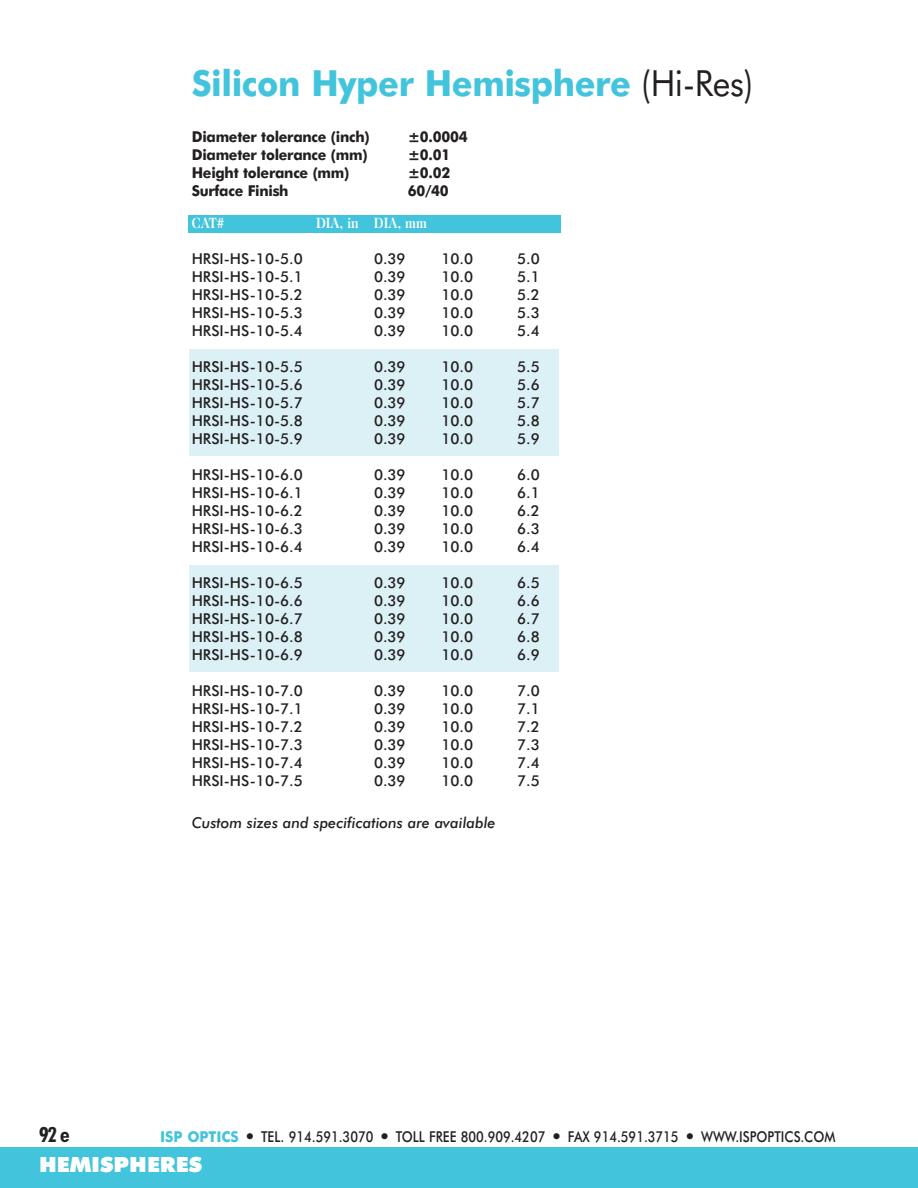
<style>
.page{position:relative;width:918px;height:1188px;background:#fff}
.page>*{position:absolute;margin:0;border:0;box-sizing:border-box;transform-origin:0 0}
.t1{font:700 36px "Futura BT";letter-spacing:-.015em;color:#41c4dc;scale:.95 1}
.t2{font:900 21px "Futura BT";color:#fff;scale:1.05 1}
.t3{font:700 condensed 21px "Futura BT";color:#231f20;scale:1.05 1}
.t4{font:500 15px "Futura BT";color:#231f20}
.t5{font:500 15px "Futura BT";color:#231f20;scale:.85 1}
.t6{font:700 15px "Futura BT";letter-spacing:-.02em;color:#231f20;scale:.95 1}
.t7{font:italic 500 15px "Futura BT";color:#231f20}
.t8{font:700 15px "Futura BT";letter-spacing:-.02em;color:#231f20}
.t9{font:700 15px "Caslon Two Twenty Four";color:#fff;scale:.85 1}
.s1{font-weight:400;color:#231f20}
.s2{font-weight:700;color:#41c4dc}
.s3{font-size:21px}
</style>
<div class="page">
<div style="left:0;top:1148px;width:918px;height:40px;background:#41c4dc"></div>
<div style="left:188px;top:215px;width:372px;height:18px;background:#41c4dc"></div>
<div style="left:189px;top:349px;width:369px;height:107px;background:#dbf1f6"></div>
<div style="left:189px;top:565px;width:369px;height:107px;background:#dbf1f6"></div>
<h1 class="t1" style="left:192px;top:68px;width:593px">Silicon Hyper Hemisphere <span class="s1">(Hi-Res)</span></h1>
<p class="t6" style="left:192px;top:130px;width:189px">Diameter tolerance (inch)</p>
<p class="t8" style="left:408px;top:130px;width:61px">±0.0004</p>
<p class="t6" style="left:192px;top:148px;width:187px">Diameter tolerance (mm)</p>
<p class="t8" style="left:408px;top:148px;width:44px">±0.01</p>
<p class="t6" style="left:192px;top:166px;width:167px">Height tolerance (mm)</p>
<p class="t8" style="left:408px;top:166px;width:44px">±0.02</p>
<p class="t6" style="left:192px;top:184px;width:103px">Surface Finish</p>
<p class="t6" style="left:408px;top:184px;width:45px">60/40</p>
<p class="t9" style="left:192px;top:217px;width:40px">CAT#</p>
<p class="t9" style="left:316px;top:217px;width:132px">DIA, in DIA, mm</p>
<p class="t4" style="left:192px;top:253px;width:113px">HRSI-HS-10-5.0</p>
<p class="t4" style="left:374px;top:253px;width:33px">0.39</p>
<p class="t4" style="left:442px;top:253px;width:33px">10.0</p>
<p class="t4" style="left:517px;top:253px;width:24px">5.0</p>
<p class="t4" style="left:192px;top:271px;width:113px">HRSI-HS-10-5.1</p>
<p class="t4" style="left:374px;top:271px;width:33px">0.39</p>
<p class="t4" style="left:442px;top:271px;width:33px">10.0</p>
<p class="t4" style="left:517px;top:271px;width:24px">5.1</p>
<p class="t4" style="left:192px;top:289px;width:113px">HRSI-HS-10-5.2</p>
<p class="t4" style="left:374px;top:289px;width:33px">0.39</p>
<p class="t4" style="left:442px;top:289px;width:33px">10.0</p>
<p class="t4" style="left:517px;top:289px;width:24px">5.2</p>
<p class="t4" style="left:192px;top:307px;width:113px">HRSI-HS-10-5.3</p>
<p class="t4" style="left:374px;top:307px;width:33px">0.39</p>
<p class="t4" style="left:442px;top:307px;width:33px">10.0</p>
<p class="t4" style="left:517px;top:307px;width:24px">5.3</p>
<p class="t4" style="left:192px;top:325px;width:113px">HRSI-HS-10-5.4</p>
<p class="t4" style="left:374px;top:325px;width:33px">0.39</p>
<p class="t4" style="left:442px;top:325px;width:33px">10.0</p>
<p class="t4" style="left:517px;top:325px;width:24px">5.4</p>
<p class="t4" style="left:192px;top:361px;width:113px">HRSI-HS-10-5.5</p>
<p class="t4" style="left:374px;top:361px;width:33px">0.39</p>
<p class="t4" style="left:442px;top:361px;width:33px">10.0</p>
<p class="t4" style="left:517px;top:361px;width:24px">5.5</p>
<p class="t4" style="left:192px;top:379px;width:113px">HRSI-HS-10-5.6</p>
<p class="t4" style="left:374px;top:379px;width:33px">0.39</p>
<p class="t4" style="left:442px;top:379px;width:33px">10.0</p>
<p class="t4" style="left:517px;top:379px;width:24px">5.6</p>
<p class="t4" style="left:192px;top:397px;width:113px">HRSI-HS-10-5.7</p>
<p class="t4" style="left:374px;top:397px;width:33px">0.39</p>
<p class="t4" style="left:442px;top:397px;width:33px">10.0</p>
<p class="t4" style="left:517px;top:397px;width:24px">5.7</p>
<p class="t4" style="left:192px;top:415px;width:113px">HRSI-HS-10-5.8</p>
<p class="t4" style="left:374px;top:415px;width:33px">0.39</p>
<p class="t4" style="left:442px;top:415px;width:33px">10.0</p>
<p class="t4" style="left:517px;top:415px;width:24px">5.8</p>
<p class="t4" style="left:192px;top:433px;width:113px">HRSI-HS-10-5.9</p>
<p class="t4" style="left:374px;top:433px;width:33px">0.39</p>
<p class="t4" style="left:442px;top:433px;width:33px">10.0</p>
<p class="t4" style="left:517px;top:433px;width:24px">5.9</p>
<p class="t4" style="left:192px;top:469px;width:113px">HRSI-HS-10-6.0</p>
<p class="t4" style="left:374px;top:469px;width:33px">0.39</p>
<p class="t4" style="left:442px;top:469px;width:33px">10.0</p>
<p class="t4" style="left:517px;top:469px;width:24px">6.0</p>
<p class="t4" style="left:192px;top:487px;width:113px">HRSI-HS-10-6.1</p>
<p class="t4" style="left:374px;top:487px;width:33px">0.39</p>
<p class="t4" style="left:442px;top:487px;width:33px">10.0</p>
<p class="t4" style="left:517px;top:487px;width:24px">6.1</p>
<p class="t4" style="left:192px;top:505px;width:113px">HRSI-HS-10-6.2</p>
<p class="t4" style="left:374px;top:505px;width:33px">0.39</p>
<p class="t4" style="left:442px;top:505px;width:33px">10.0</p>
<p class="t4" style="left:517px;top:505px;width:24px">6.2</p>
<p class="t4" style="left:192px;top:523px;width:113px">HRSI-HS-10-6.3</p>
<p class="t4" style="left:374px;top:523px;width:33px">0.39</p>
<p class="t4" style="left:442px;top:523px;width:33px">10.0</p>
<p class="t4" style="left:517px;top:523px;width:24px">6.3</p>
<p class="t4" style="left:192px;top:541px;width:113px">HRSI-HS-10-6.4</p>
<p class="t4" style="left:374px;top:541px;width:33px">0.39</p>
<p class="t4" style="left:442px;top:541px;width:33px">10.0</p>
<p class="t4" style="left:517px;top:541px;width:24px">6.4</p>
<p class="t4" style="left:192px;top:577px;width:113px">HRSI-HS-10-6.5</p>
<p class="t4" style="left:374px;top:577px;width:33px">0.39</p>
<p class="t4" style="left:442px;top:577px;width:33px">10.0</p>
<p class="t4" style="left:517px;top:577px;width:24px">6.5</p>
<p class="t4" style="left:192px;top:595px;width:113px">HRSI-HS-10-6.6</p>
<p class="t4" style="left:374px;top:595px;width:33px">0.39</p>
<p class="t4" style="left:442px;top:595px;width:33px">10.0</p>
<p class="t4" style="left:517px;top:595px;width:24px">6.6</p>
<p class="t4" style="left:192px;top:613px;width:113px">HRSI-HS-10-6.7</p>
<p class="t4" style="left:374px;top:613px;width:33px">0.39</p>
<p class="t4" style="left:442px;top:613px;width:33px">10.0</p>
<p class="t4" style="left:517px;top:613px;width:24px">6.7</p>
<p class="t4" style="left:192px;top:631px;width:113px">HRSI-HS-10-6.8</p>
<p class="t4" style="left:374px;top:631px;width:33px">0.39</p>
<p class="t4" style="left:442px;top:631px;width:33px">10.0</p>
<p class="t4" style="left:517px;top:631px;width:24px">6.8</p>
<p class="t4" style="left:192px;top:649px;width:113px">HRSI-HS-10-6.9</p>
<p class="t4" style="left:374px;top:649px;width:33px">0.39</p>
<p class="t4" style="left:442px;top:649px;width:33px">10.0</p>
<p class="t4" style="left:517px;top:649px;width:24px">6.9</p>
<p class="t4" style="left:192px;top:685px;width:113px">HRSI-HS-10-7.0</p>
<p class="t4" style="left:374px;top:685px;width:33px">0.39</p>
<p class="t4" style="left:442px;top:685px;width:33px">10.0</p>
<p class="t4" style="left:517px;top:685px;width:24px">7.0</p>
<p class="t4" style="left:192px;top:703px;width:113px">HRSI-HS-10-7.1</p>
<p class="t4" style="left:374px;top:703px;width:33px">0.39</p>
<p class="t4" style="left:442px;top:703px;width:33px">10.0</p>
<p class="t4" style="left:517px;top:703px;width:24px">7.1</p>
<p class="t4" style="left:192px;top:721px;width:113px">HRSI-HS-10-7.2</p>
<p class="t4" style="left:374px;top:721px;width:33px">0.39</p>
<p class="t4" style="left:442px;top:721px;width:33px">10.0</p>
<p class="t4" style="left:517px;top:721px;width:24px">7.2</p>
<p class="t4" style="left:192px;top:739px;width:113px">HRSI-HS-10-7.3</p>
<p class="t4" style="left:374px;top:739px;width:33px">0.39</p>
<p class="t4" style="left:442px;top:739px;width:33px">10.0</p>
<p class="t4" style="left:517px;top:739px;width:24px">7.3</p>
<p class="t4" style="left:192px;top:757px;width:113px">HRSI-HS-10-7.4</p>
<p class="t4" style="left:374px;top:757px;width:33px">0.39</p>
<p class="t4" style="left:442px;top:757px;width:33px">10.0</p>
<p class="t4" style="left:517px;top:757px;width:24px">7.4</p>
<p class="t4" style="left:192px;top:775px;width:113px">HRSI-HS-10-7.5</p>
<p class="t4" style="left:374px;top:775px;width:33px">0.39</p>
<p class="t4" style="left:442px;top:775px;width:33px">10.0</p>
<p class="t4" style="left:517px;top:775px;width:24px">7.5</p>
<p class="t7" style="left:192px;top:817px;width:305px">Custom sizes and specifications are available</p>
<h2 class="t3" style="left:39px;top:1126px;width:31px">92 e</h2>
<p class="t5" style="left:160px;top:1131px;width:796px"><span class="s2">ISP OPTICS</span> <span class="s3">•</span> TEL. 914.591.3070 <span class="s3">•</span> TOLL FREE 800.909.4207 <span class="s3">•</span> FAX 914.591.3715 <span class="s3">•</span> WWW.ISPOPTICS.COM</p>
<h2 class="t2" style="left:39px;top:1156px;width:157px">HEMISPHERES</h2>
</div>
